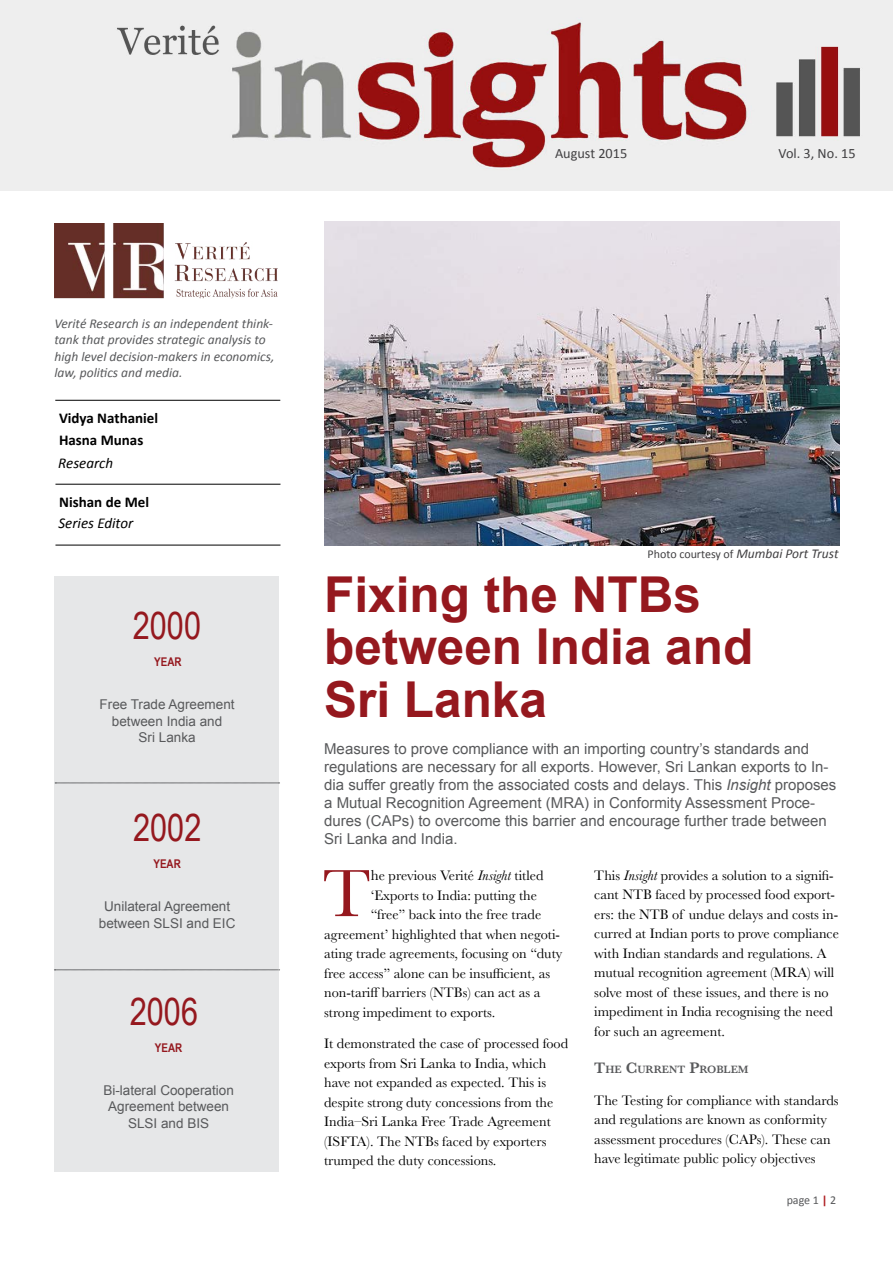
<style>
.page{position:relative;width:893px;height:1263px;background:#fff}
.page>*{position:absolute;margin:0;border:0;box-sizing:border-box;transform-origin:0 0}
.t1{font:69.3px "Baskerville";color:#95181e}
.t2{font:700 49.5px/52.5px "Arial";color:#95181e}
.t3{font:37.5px "Arial Narrow";color:#95181e}
.t4{font:15px/18px "Arial";color:#58595b}
.t5{font:700 15px "Calibri";color:#000}
.t6{font:italic 15px "Calibri";color:#000}
.t7{font:14.25px/19.5px "Baskerville";color:#000}
.t8{font:14.25px "Calibri";color:#414042}
.t9{font:italic 13.5px/16.2px "Calibri";color:#58595b}
.t10{font:13.5px/16.2px "Arial";color:#58595b;text-align:center}
.t11{font:12px "Calibri";color:#414042}
.t12{font:700 12px "Arial Narrow";color:#95181e}
.t13{font:12px "Calibri";color:#58595b}
.t14{font:600 10.95px "Baskerville";color:#58595b}
.s1{font-style:italic;font-size:13.5px}
.s2{font-style:italic}
.s3{font-size:15px}
.s4{font-size:15.75px}
.s5{font-weight:700;color:#ae1b1f}
</style>
<div class="page">
<img style="left:0;top:0;width:893px;height:190px">
<div style="left:55px;top:576px;width:224px;height:596px;background:#e6e7e8"></div>
<img style="left:55px;top:223px;width:222px;height:76px">
<svg style="left:55px;top:783px;width:225px;height:1px"></svg>
<svg style="left:54px;top:969px;width:226px;height:1px"></svg>
<img style="left:325px;top:222px;width:514px;height:323px">
<hr style="left:55px;top:484px;width:225px;height:1px;background:#000">
<hr style="left:55px;top:545px;width:225px;height:1px;background:#000">
<hr style="left:55px;top:400px;width:225px;height:1px;background:#000">
<p class="t8" style="left:555px;top:144px;width:74px">August 2015</p>
<p class="t8" style="left:778px;top:144px;width:79px">Vol. 3, No. 15</p>
<p class="t9" style="left:54px;top:315px;width:222px">Verité Research is an independent think&shy;tank that provides strategic analysis to high level decision-makers in economics, law, politics and media.</p>
<p class="t5" style="left:59px;top:408px;width:101px">Vidya Nathaniel</p>
<p class="t6" style="left:58px;top:452px;width:56px">Research</p>
<p class="t5" style="left:59px;top:431px;width:86px">Hasna Munas</p>
<p class="t5" style="left:59px;top:492px;width:91px">Nishan de Mel</p>
<p class="t6" style="left:58px;top:512px;width:76px">Series Editor</p>
<h3 class="t3" style="left:133px;top:598px;width:70px">2000</h3>
<p class="t12" style="left:154px;top:653px;width:29px">YEAR</p>
<p class="t10" style="left:100px;top:697px;width:137px">Free Trade Agreement between India and<br>Sri Lanka</p>
<h3 class="t3" style="left:133px;top:800px;width:70px">2002</h3>
<p class="t12" style="left:153px;top:854px;width:29px">YEAR</p>
<p class="t10" style="left:99px;top:899px;width:138px">Unilateral Agreement between SLSI and EIC</p>
<h3 class="t3" style="left:130px;top:984px;width:70px">2006</h3>
<p class="t12" style="left:155px;top:1038px;width:29px">YEAR</p>
<p class="t10" style="left:103px;top:1082px;width:132px">Bi-lateral Cooperation<br>Agreement between<br>SLSI and BIS</p>
<p class="t11" style="left:648px;top:547px;width:192px">Photo courtesy of <span class="s1">Mumbai Port Trust</span></p>
<h2 class="t2" style="left:324px;top:570px;width:431px">Fixing the NTBs between India and<br>Sri Lanka</h2>
<p class="t4" style="left:324px;top:740px;width:514px">Measures to prove compliance with an importing country’s standards and regulations are necessary for all exports. However, Sri Lankan exports to In&shy;dia suffer greatly from the associated costs and delays. This <span class="s2">Insight</span> proposes a Mutual Recognition Agreement (MRA) in Conformity Assessment Proce&shy;dures (CAPs) to overcome this barrier and encourage further trade between Sri Lanka and India.</p>
<h1 class="t1" style="left:322px;top:849px;width:50px">T</h1>
<p class="t7" style="left:371px;top:866px;width:174px"><span class="s3">h</span>e previous Verité <span class="s2">Insight</span> titled</p>
<p class="t7" style="left:594px;top:865px;width:246px">This <span class="s2">Insight</span> provides a solution to a signifi&shy;cant NTB faced by processed food export&shy;ers: the NTB of undue delays and costs in&shy;curred at Indian ports to prove compliance with Indian standards and regulations. A mutual recognition agreement (MRA) will solve most of these issues, and there is no impediment in India recognising the need for such an agreement.</p>
<p class="t14" style="left:594px;top:1062px;width:156px"><span class="s4">T</span>HE <span class="s4">C</span>URRENT <span class="s4">P</span>ROBLEM</p>
<p class="t7" style="left:594px;top:1090px;width:246px">The Testing for compliance with standards and regulations are known as conformity assessment procedures (CAPs). These can have legitimate public policy objectives</p>
<p class="t7" style="left:371px;top:885px;width:168px">‘Exports to India: putting the</p>
<p class="t7" style="left:371px;top:905px;width:172px">“free” back into the free trade</p>
<p class="t7" style="left:324px;top:924px;width:237px">agreement’ highlighted that when negoti-</p>
<p class="t7" style="left:324px;top:944px;width:240px">ating trade agreements, focusing on “duty</p>
<p class="t7" style="left:324px;top:963px;width:227px">free access” alone can be insufficient, as</p>
<p class="t7" style="left:324px;top:983px;width:218px">non-tariff barriers (NTBs) can act as a</p>
<p class="t7" style="left:324px;top:1002px;width:173px">strong impediment to exports.</p>
<p class="t7" style="left:324px;top:1034px;width:245px">It demonstrated the case of processed food exports from Sri Lanka to India, which have not expanded as expected. This is despite strong duty concessions from the India–Sri Lanka Free Trade Agreement (ISFTA). The NTBs faced by exporters trumped the duty concessions.</p>
<p class="t13" style="left:787px;top:1192px;width:51px">page 1 <span class="s5">|</span> 2</p>
</div>
